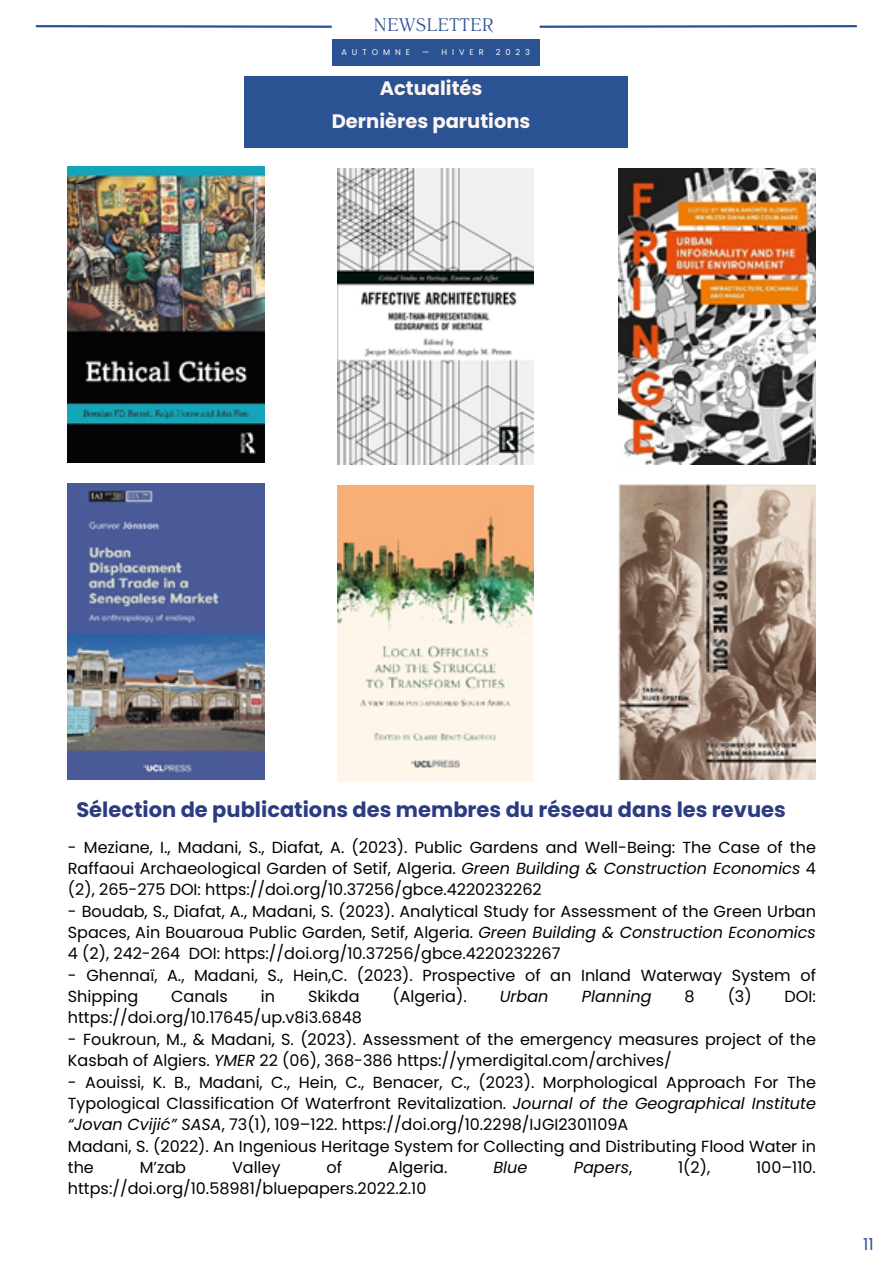
<style>
.page{position:relative;width:893px;height:1264px;background:#fff}
.page>*{position:absolute;margin:0;border:0;box-sizing:border-box;transform-origin:0 0}
.t1{font:700 21px "Poppins";color:#2c3c82}
.t2{font:700 19.5px "Poppins";color:#fdf6f2}
.t3{font:18px "Literaturnaya";color:#2b5292}
.t4{font:16.5px "Poppins";color:#2b5292}
.t5{font:16.05px/21.3px "Poppins";color:#000;text-align:justify}
.t6{font:italic 16.05px "Poppins";color:#000}
.t7{font:8.25px "Poppins";letter-spacing:.595em;color:#fdf6f2}
.s1{font-style:italic}
.s2{font-style:normal}
</style>
<div class="page">
<img style="left:68px;top:166px;width:196px;height:296px">
<img style="left:337px;top:169px;width:197px;height:295px">
<img style="left:618px;top:169px;width:197px;height:295px">
<img style="left:68px;top:483px;width:196px;height:296px">
<img style="left:337px;top:486px;width:197px;height:295px">
<img style="left:618px;top:484px;width:197px;height:295px">
<div style="left:244px;top:76px;width:383px;height:71px;background:#2b5292"></div>
<svg style="left:35px;top:25px;width:297px;height:3px"></svg>
<svg style="left:539px;top:25px;width:318px;height:3px"></svg>
<div style="left:332px;top:40px;width:207px;height:26px;background:#2b5292"></div>
<p class="t3" style="left:373px;top:15px;width:122px">NEWSLETTER</p>
<p class="t7" style="left:341px;top:46px;width:70px">AUTOMNE</p>
<p class="t7" style="left:422px;top:46px;width:63px">— HIVER</p>
<p class="t7" style="left:495px;top:46px;width:36px">2023</p>
<p class="t2" style="left:379px;top:75px;width:104px">Actualités</p>
<p class="t2" style="left:331px;top:107px;width:200px">Dernières parutions</p>
<p class="t1" style="left:76px;top:794px;width:710px">Sélection de publications des membres du réseau dans les revues</p>
<p class="t5" style="left:68px;top:836px;width:749px">- Meziane, I., Madani, S., Diafat, A. (2023). Public Gardens and Well-Being: The Case of the Raffaoui Archaeological Garden of Setif, Algeria. <span class="s1">Green Building &amp; Construction Economics</span> 4 (2), 265-275 DOI: https://doi.org/10.37256/gbce.4220232262</p>
<p class="t5" style="left:68px;top:900px;width:749px">- Boudab, S., Diafat, A., Madani, S. (2023). Analytical Study for Assessment of the Green Urban Spaces, Ain Bouaroua Public Garden, Setif, Algeria. <span class="s1">Green Building &amp; Construction Economics </span>4 (2), 242-264 DOI: https://doi.org/10.37256/gbce.4220232267</p>
<p class="t5" style="left:68px;top:964px;width:749px">- Ghennaï, A., Madani, S., Hein,C. (2023). Prospective of an Inland Waterway System of<br>Shipping</p>
<p class="t5" style="left:171px;top:985px;width:58px">Canals</p>
<p class="t5" style="left:261px;top:985px;width:16px">in</p>
<p class="t5" style="left:308px;top:985px;width:53px">Skikda</p>
<p class="t5" style="left:392px;top:985px;width:76px">(Algeria).</p>
<p class="t6" style="left:499px;top:985px;width:50px">Urban</p>
<p class="t6" style="left:582px;top:985px;width:71px">Planning</p>
<p class="t5" style="left:684px;top:985px;width:12px">8</p>
<p class="t5" style="left:727px;top:985px;width:90px">(3) DOI:</p>
<p class="t5" style="left:68px;top:1007px;width:295px">https://doi.org/10.17645/up.v8i3.6848</p>
<p class="t5" style="left:68px;top:1028px;width:749px">- Foukroun, M., &amp; Madani, S. (2023). Assessment of the emergency measures project of the<br>Kasbah of Algiers. <span class="s1">YMER</span> 22 (06), 368-386 https://ymerdigital.com/archives/</p>
<p class="t5" style="left:68px;top:1071px;width:749px">- Aouissi, K. B., Madani, C., Hein, C., Benacer, C., (2023). Morphological Approach For The Typological Classification Of Waterfront Revitalization. <span class="s1">Journal of the Geographical Institute “Jovan Cvijić” SASA</span>, 73(1), 109–122. https://doi.org/10.2298/IJGI2301109A</p>
<p class="t5" style="left:68px;top:1135px;width:749px">Madani, S. (2022). An Ingenious Heritage System for Collecting and Distributing Flood Water in the</p>
<p class="t5" style="left:140px;top:1156px;width:48px">M’zab</p>
<p class="t5" style="left:232px;top:1156px;width:50px">Valley</p>
<p class="t5" style="left:326px;top:1156px;width:17px">of</p>
<p class="t5" style="left:388px;top:1156px;width:61px">Algeria.</p>
<p class="t6" style="left:493px;top:1156px;width:35px">Blue</p>
<p class="t6" style="left:573px;top:1156px;width:60px">Papers<span class="s2">,</span></p>
<p class="t5" style="left:678px;top:1156px;width:34px">1(2),</p>
<p class="t5" style="left:756px;top:1156px;width:61px">100–110.</p>
<p class="t5" style="left:68px;top:1178px;width:360px">https://doi.org/10.58981/bluepapers.2022.2.10</p>
<p class="t4" style="left:863px;top:1232px;width:12px">11</p>
</div>
